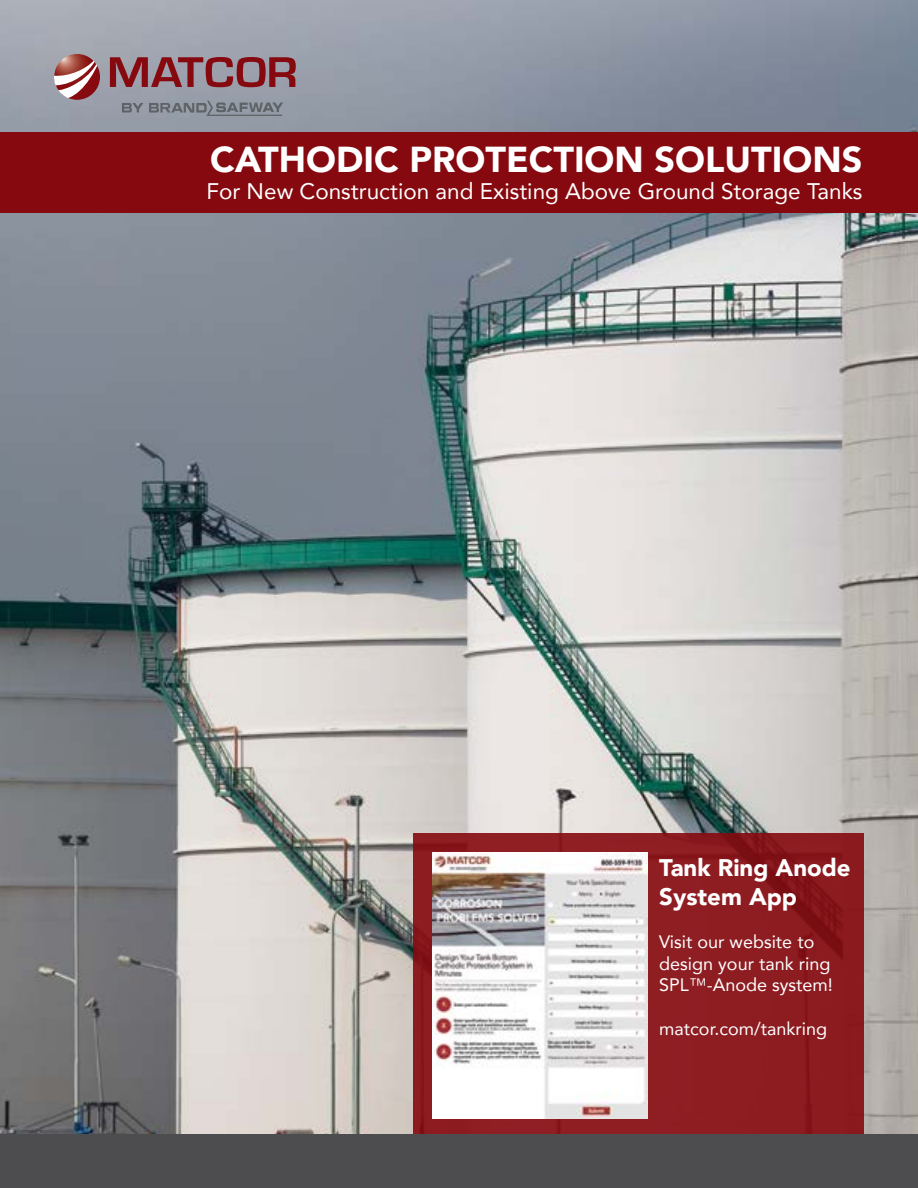
<style>
.page{position:relative;width:918px;height:1188px;background:#fff}
.page>*{position:absolute;margin:0;border:0;box-sizing:border-box;transform-origin:0 0}
.t1{font:900 36px "Avenir";color:#fff}
.t2{font:900 24px/28.5px "Avenir";color:#fff}
.t3{font:22.5px "Avenir";color:#fff}
.t4{font:18px/21.6px "Avenir";color:#fff}
.s1{font-weight:300}
</style>
<div class="page">
<img style="left:0;top:0;width:918px;height:1134px">
<svg style="left:413px;top:833px;width:450px;height:301px;background:#8c1d22"></svg>
<svg style="left:149px;top:101px;width:134px;height:15px;background:#7f858e"></svg>
<svg style="left:122px;top:103px;width:21px;height:9px"></svg>
<svg style="left:54px;top:54px;width:46px;height:46px"></svg>
<svg style="left:54px;top:61px;width:43px;height:37px"></svg>
<svg style="left:110px;top:57px;width:186px;height:30px;background:#91555e"></svg>
<img style="left:433px;top:852px;width:214px;height:266px">
<div style="left:0;top:132px;width:918px;height:81px;background:#86090f"></div>
<div style="left:0;top:1134px;width:918px;height:54px;background:#4d4d4f"></div>
<h1 class="t1" style="left:210px;top:129px;width:654px">CATHODIC PROTECTION SOLUTIONS</h1>
<p class="t3" style="left:207px;top:173px;width:657px">For New Construction and Existing Above Ground Storage Tanks</p>
<h2 class="t2" style="left:659px;top:853px;width:193px">Tank Ring Anode<br>System App</h2>
<p class="t4" style="left:659px;top:931px;width:175px">Visit our website to design your tank ring<br>SPL<span class="s1">™</span>-Anode system!</p>
<p class="t4" style="left:659px;top:1017px;width:169px">matcor.com/tankring</p>
</div>
